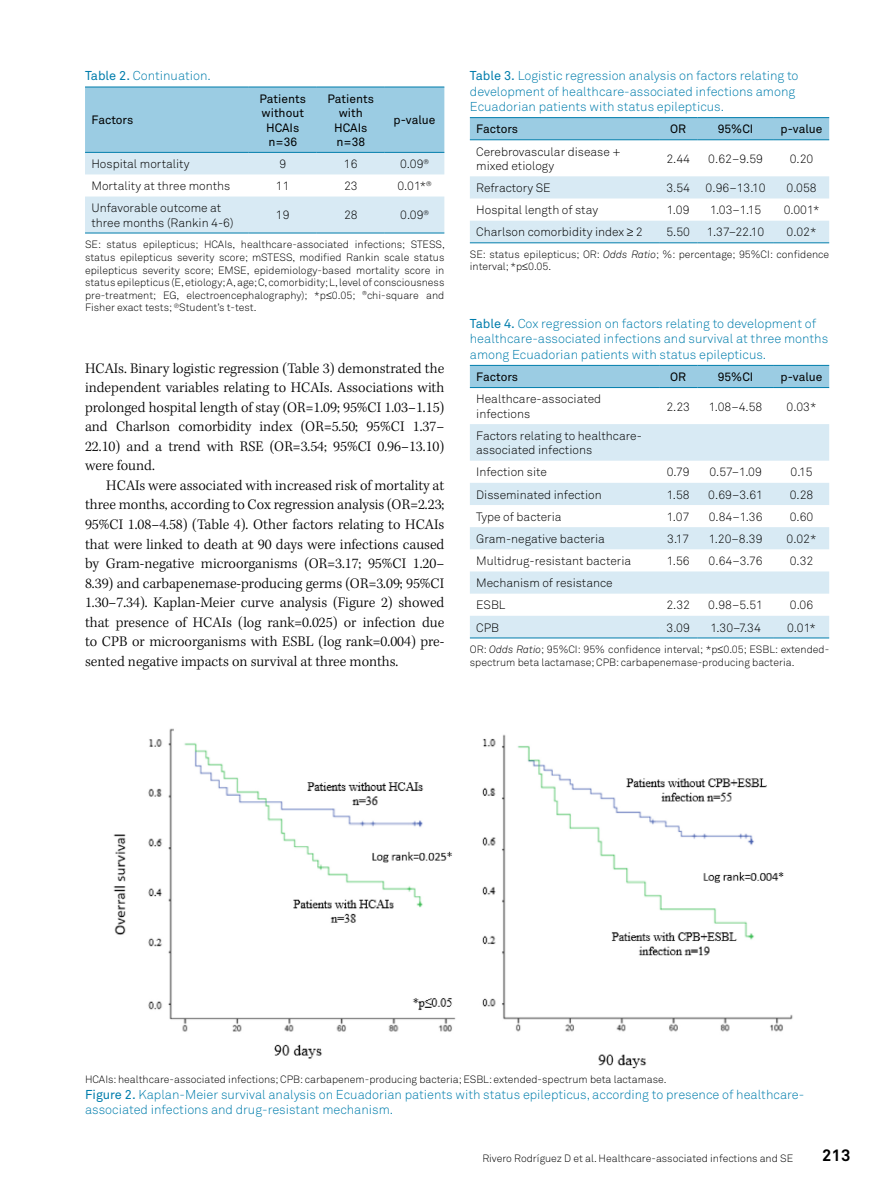
<style>
.page{position:relative;width:893px;height:1191px;background:#fff}
.page>*{position:absolute;margin:0;border:0;box-sizing:border-box;transform-origin:0 0}
.t1{font:700 16.5px "Akkurat Pro";color:#000}
.t2{font:300 15px/19.5px "Kepler Std";color:#000;text-align:justify}
.t3{font:12.75px/15.3px "Akkurat Light Pro";color:#007dac}
.t4{font:12px/14.4px "Akkurat Light Pro";color:#000}
.t5{font:12px/14.4px "Akkurat Pro";color:#000;text-align:center}
.t6{font:10.5px/12.6px "Akkurat Light Pro";color:#000}
.s1{font-family:"Akkurat Pro"}
.s2{font-style:italic}
</style>
<div class="page">
<img style="left:113px;top:728px;width:343px;height:331px">
<img style="left:482px;top:734px;width:311px;height:335px">
<div style="left:470px;top:366px;width:359px;height:21px;background:#9bcce3"></div>
<svg style="left:470px;top:424px;width:359px;height:213px;fill:#d8eaf4"></svg>
<hr style="left:470px;top:365px;width:189px;height:1px;background:#007dac">
<hr style="left:659px;top:365px;width:38px;height:1px;background:#007dac">
<hr style="left:697px;top:365px;width:77px;height:1px;background:#007dac">
<hr style="left:774px;top:365px;width:55px;height:1px;background:#007dac">
<hr style="left:470px;top:387px;width:189px;height:1px;background:#007dac">
<hr style="left:659px;top:387px;width:38px;height:1px;background:#007dac">
<hr style="left:697px;top:387px;width:77px;height:1px;background:#007dac">
<hr style="left:774px;top:387px;width:55px;height:1px;background:#007dac">
<hr style="left:470px;top:637px;width:189px;height:1px;background:#007dac">
<hr style="left:659px;top:637px;width:38px;height:1px;background:#007dac">
<hr style="left:697px;top:637px;width:77px;height:1px;background:#007dac">
<hr style="left:774px;top:637px;width:55px;height:1px;background:#007dac">
<div style="left:470px;top:118px;width:359px;height:21px;background:#9bcce3"></div>
<svg style="left:470px;top:176px;width:359px;height:66px"></svg>
<hr style="left:470px;top:117px;width:189px;height:1px;background:#007dac">
<hr style="left:659px;top:117px;width:38px;height:1px;background:#007dac">
<hr style="left:697px;top:117px;width:77px;height:1px;background:#007dac">
<hr style="left:774px;top:117px;width:55px;height:1px;background:#007dac">
<hr style="left:470px;top:139px;width:189px;height:1px;background:#007dac">
<hr style="left:659px;top:139px;width:38px;height:1px;background:#007dac">
<hr style="left:697px;top:139px;width:77px;height:1px;background:#007dac">
<hr style="left:774px;top:139px;width:55px;height:1px;background:#007dac">
<hr style="left:470px;top:242px;width:189px;height:1px;background:#007dac">
<hr style="left:659px;top:242px;width:38px;height:1px;background:#007dac">
<hr style="left:697px;top:242px;width:77px;height:1px;background:#007dac">
<hr style="left:774px;top:242px;width:55px;height:1px;background:#007dac">
<hr style="left:85px;top:233px;width:164px;height:1px;background:#007dac">
<hr style="left:249px;top:233px;width:68px;height:1px;background:#007dac">
<hr style="left:317px;top:233px;width:68px;height:1px;background:#007dac">
<hr style="left:385px;top:233px;width:59px;height:1px;background:#007dac">
<svg style="left:85px;top:87px;width:359px;height:146px;background:#c0deed"></svg>
<p class="t3" style="left:85px;top:68px;width:127px"><span class="s1">Table 2.</span> Continuation.</p>
<p class="t5" style="left:91px;top:113px;width:43px">Factors</p>
<p class="t5" style="left:260px;top:92px;width:48px">Patients without<br>HCAIs n=36</p>
<p class="t5" style="left:328px;top:92px;width:48px">Patients with<br>HCAIs n=38</p>
<p class="t5" style="left:394px;top:113px;width:43px">p-value</p>
<p class="t4" style="left:91px;top:157px;width:100px">Hospital mortality</p>
<p class="t4" style="left:279px;top:157px;width:8px">9</p>
<p class="t4" style="left:344px;top:157px;width:15px">16</p>
<p class="t4" style="left:400px;top:157px;width:25px">0.09</p>
<p class="t4" style="left:91px;top:179px;width:140px">Mortality at three months</p>
<p class="t4" style="left:276px;top:179px;width:15px">11</p>
<p class="t4" style="left:344px;top:179px;width:15px">23</p>
<p class="t4" style="left:397px;top:179px;width:30px">0.01*</p>
<p class="t4" style="left:91px;top:201px;width:144px">Unfavorable outcome at three months (Rankin 4-6)</p>
<p class="t4" style="left:276px;top:208px;width:15px">19</p>
<p class="t4" style="left:344px;top:208px;width:15px">28</p>
<p class="t4" style="left:400px;top:208px;width:25px">0.09</p>
<p class="t6" style="left:85px;top:239px;width:361px;text-align:justify">SE: status epilepticus; HCAIs, healthcare-associated infections; STESS, status epilepticus severity score; mSTESS, modified Rankin scale status epilepticus severity score; EMSE, epidemiology-based mortality score in status epilepticus (E, etiology; A, age; C, comorbidity; L, level of consciousness pre-treatment; EG, electroencephalography); *p≤0.05; chi-square and Fisher exact tests; <sup>Ω</sup>Student’s t-test.</p>
<p class="t2" style="left:85px;top:359px;width:361px">HCAIs. Binary logistic regression (Table 3) demonstrated the independent variables relating to HCAIs. Associations with prolonged hospital length of stay (OR=1.09; 95%CI 1.03–1.15) and Charlson comorbidity index (OR=5.50; 95%CI 1.37– 22.10) and a trend with RSE (OR=3.54; 95%CI 0.96–13.10) were found.</p>
<p class="t2" style="left:85px;top:476px;width:361px;text-indent:21px">HCAIs were associated with increased risk of mortality at three months, according to Cox regression analysis (OR=2.23; 95%CI 1.08–4.58) (Table 4). Other factors relating to HCAIs that were linked to death at 90 days were infections caused by Gram-negative microorganisms (OR=3.17; 95%CI 1.20– 8.39) and carbapenemase-producing germs (OR=3.09; 95%CI 1.30–7.34). Kaplan-Meier curve analysis (Figure 2) showed that presence of HCAIs (log rank=0.025) or infection due to CPB or microorganisms with ESBL (log rank=0.004) pre&shy;sented negative impacts on survival at three months.</p>
<p class="t3" style="left:470px;top:68px;width:330px"><span class="s1">Table 3.</span> Logistic regression analysis on factors relating to development of healthcare-associated infections among<br>Ecuadorian patients with status epilepticus.</p>
<p class="t5" style="left:476px;top:122px;width:43px">Factors</p>
<p class="t5" style="left:670px;top:122px;width:17px">OR</p>
<p class="t5" style="left:718px;top:122px;width:37px">95%CI</p>
<p class="t5" style="left:781px;top:122px;width:43px">p-value</p>
<p class="t4" style="left:476px;top:144px;width:146px">Cerebrovascular disease + mixed etiology</p>
<p class="t4" style="left:666px;top:152px;width:25px">2.44</p>
<p class="t4" style="left:708px;top:152px;width:56px">0.62–9.59</p>
<p class="t4" style="left:790px;top:152px;width:25px">0.20</p>
<p class="t4" style="left:476px;top:181px;width:76px">Refractory SE</p>
<p class="t4" style="left:666px;top:181px;width:25px">3.54</p>
<p class="t4" style="left:706px;top:181px;width:61px">0.96–13.10</p>
<p class="t4" style="left:786px;top:181px;width:32px">0.058</p>
<p class="t4" style="left:476px;top:203px;width:123px">Hospital length of stay</p>
<p class="t4" style="left:667px;top:203px;width:24px">1.09</p>
<p class="t4" style="left:710px;top:203px;width:53px">1.03–1.15</p>
<p class="t4" style="left:784px;top:203px;width:37px">0.001*</p>
<p class="t4" style="left:476px;top:225px;width:168px">Charlson comorbidity index ≥ 2</p>
<p class="t4" style="left:666px;top:225px;width:25px">5.50</p>
<p class="t4" style="left:707px;top:225px;width:59px">1.37–22.10</p>
<p class="t4" style="left:787px;top:225px;width:31px">0.02*</p>
<p class="t6" style="left:470px;top:248px;width:361px">SE: status epilepticus; OR: <span class="s2">Odds Ratio</span>; %: percentage; 95%CI: confidence interval; *p≤0.05.</p>
<p class="t3" style="left:470px;top:316px;width:360px"><span class="s1">Table 4.</span> Cox regression on factors relating to development of healthcare-associated infections and survival at three months among Ecuadorian patients with status epilepticus.</p>
<p class="t5" style="left:476px;top:370px;width:43px">Factors</p>
<p class="t5" style="left:670px;top:370px;width:17px">OR</p>
<p class="t5" style="left:718px;top:370px;width:37px">95%CI</p>
<p class="t5" style="left:781px;top:370px;width:43px">p-value</p>
<p class="t4" style="left:476px;top:392px;width:126px">Healthcare-associated infections</p>
<p class="t4" style="left:666px;top:399px;width:25px">2.23</p>
<p class="t4" style="left:709px;top:399px;width:55px">1.08–4.58</p>
<p class="t4" style="left:787px;top:399px;width:31px">0.03*</p>
<p class="t4" style="left:476px;top:429px;width:167px">Factors relating to healthcare&shy;associated infections</p>
<p class="t4" style="left:476px;top:465px;width:72px">Infection site</p>
<p class="t4" style="left:667px;top:465px;width:25px">0.79</p>
<p class="t4" style="left:709px;top:465px;width:54px">0.57–1.09</p>
<p class="t4" style="left:790px;top:465px;width:24px">0.15</p>
<p class="t4" style="left:476px;top:487px;width:127px">Disseminated infection</p>
<p class="t4" style="left:667px;top:487px;width:24px">1.58</p>
<p class="t4" style="left:708px;top:487px;width:56px">0.69–3.61</p>
<p class="t4" style="left:790px;top:487px;width:25px">0.28</p>
<p class="t4" style="left:476px;top:509px;width:87px">Type of bacteria</p>
<p class="t4" style="left:667px;top:509px;width:24px">1.07</p>
<p class="t4" style="left:709px;top:509px;width:55px">0.84–1.36</p>
<p class="t4" style="left:790px;top:509px;width:25px">0.60</p>
<p class="t4" style="left:476px;top:532px;width:130px">Gram-negative bacteria</p>
<p class="t4" style="left:667px;top:532px;width:24px">3.17</p>
<p class="t4" style="left:709px;top:532px;width:55px">1.20–8.39</p>
<p class="t4" style="left:787px;top:532px;width:31px">0.02*</p>
<p class="t4" style="left:476px;top:554px;width:157px">Multidrug-resistant bacteria</p>
<p class="t4" style="left:667px;top:554px;width:24px">1.56</p>
<p class="t4" style="left:709px;top:554px;width:56px">0.64–3.76</p>
<p class="t4" style="left:790px;top:554px;width:25px">0.32</p>
<p class="t4" style="left:476px;top:572px;width:138px;line-height:22.2px">Mechanism of resistance<br>ESBL</p>
<p class="t4" style="left:666px;top:598px;width:25px">2.32</p>
<p class="t4" style="left:708px;top:598px;width:56px">0.98–5.51</p>
<p class="t4" style="left:790px;top:598px;width:25px">0.06</p>
<p class="t4" style="left:476px;top:620px;width:24px">CPB</p>
<p class="t4" style="left:666px;top:620px;width:25px">3.09</p>
<p class="t4" style="left:710px;top:620px;width:52px">1.30–7.34</p>
<p class="t4" style="left:787px;top:620px;width:30px">0.01*</p>
<p class="t6" style="left:470px;top:643px;width:361px">OR: <span class="s2">Odds Ratio</span>; 95%CI: 95% confidence interval; *p≤0.05; ESBL: extended&shy;spectrum beta lactamase; CPB: carbapenemase-producing bacteria.</p>
<p class="t6" style="left:85px;top:1073px;width:583px">HCAIs: healthcare-associated infections; CPB: carbapenem-producing bacteria; ESBL: extended-spectrum beta lactamase.</p>
<p class="t3" style="left:85px;top:1087px;width:721px"><span class="s1">Figure 2.</span> Kaplan-Meier survival analysis on Ecuadorian patients with status epilepticus, according to presence of healthcare&shy;associated infections and drug-resistant mechanism.</p>
<p class="t6" style="left:482px;top:1151px;width:312px">Rivero Rodríguez D et al. Healthcare-associated infections and SE</p>
<p class="t1" style="left:822px;top:1145px;width:30px">213</p>
</div>
